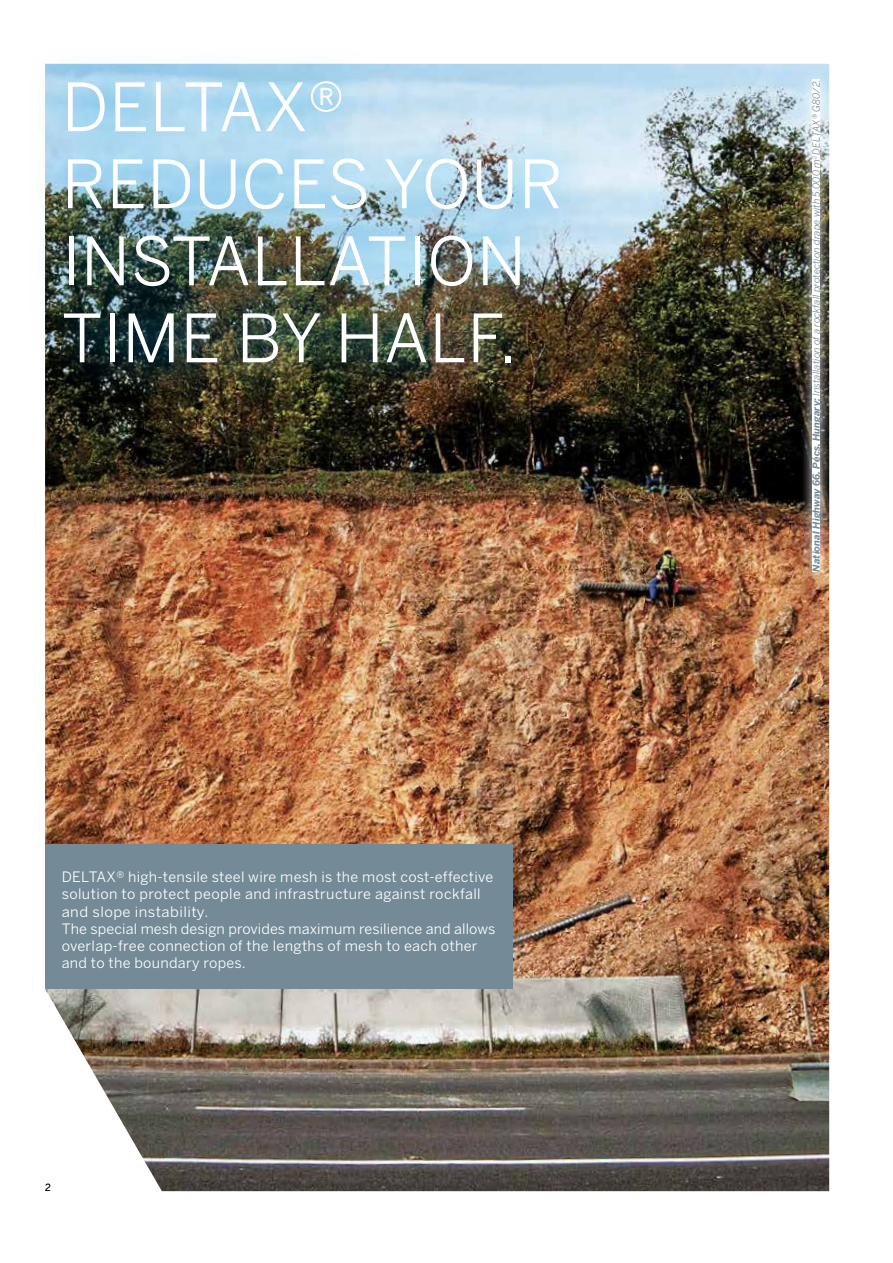
<style>
.page{position:relative;width:893px;height:1263px;background:#fff}
.page>*{position:absolute;margin:0;border:0;box-sizing:border-box;transform-origin:0 0}
.t1{font:66px/76.9px "Benton Sans";letter-spacing:.01em;color:#fff}
.t2{font:14.25px/17.1px "Benton Sans";letter-spacing:.02em;color:#fff}
.t3{font:italic 9.75px "Benton Sans";color:#748a96}
.t4{font:9.75px "Benton Sans";color:#000}
.s1{font-weight:700}
</style>
<div class="page">
<img style="left:45px;top:64px;width:784px;height:1127px">
<div style="left:45px;top:844px;width:468px;height:144px;background:#748a96"></div>
<img style="left:801px;top:68px;width:29px;height:515px">
<div style="left:812px;top:79px;width:8px;height:492px;background:#fff"></div>
<div style="left:29px;top:44px;width:567px;height:357px;background:#00aeef;opacity:.75"></div>
<h1 class="t1" style="left:62px;top:68px;width:503px">DELTAX®<br>REDUCES YOUR<br>INSTALLATION<br>TIME BY HALF.</h1>
<p class="t2" style="left:62px;top:868px;width:435px">DELTAX® high-tensile steel wire mesh is the most cost-effective solution to protect people and infrastructure against rockfall and slope instability.<br>The special mesh design provides maximum resilience and allows overlap-free connection of the lengths of mesh to each other and to the boundary ropes.</p>
<p class="t4" style="left:45px;top:1181px;width:7px">2</p>
<p class="t3" style="left:811px;top:571px;width:494px;rotate:-90deg"><span class="s1">National Highway 66, Pécs, Hungary:</span> Installation of a rockfall protection drape with 5,000 m<sup>2</sup> DELTAX® G80/2.</p>
</div>
